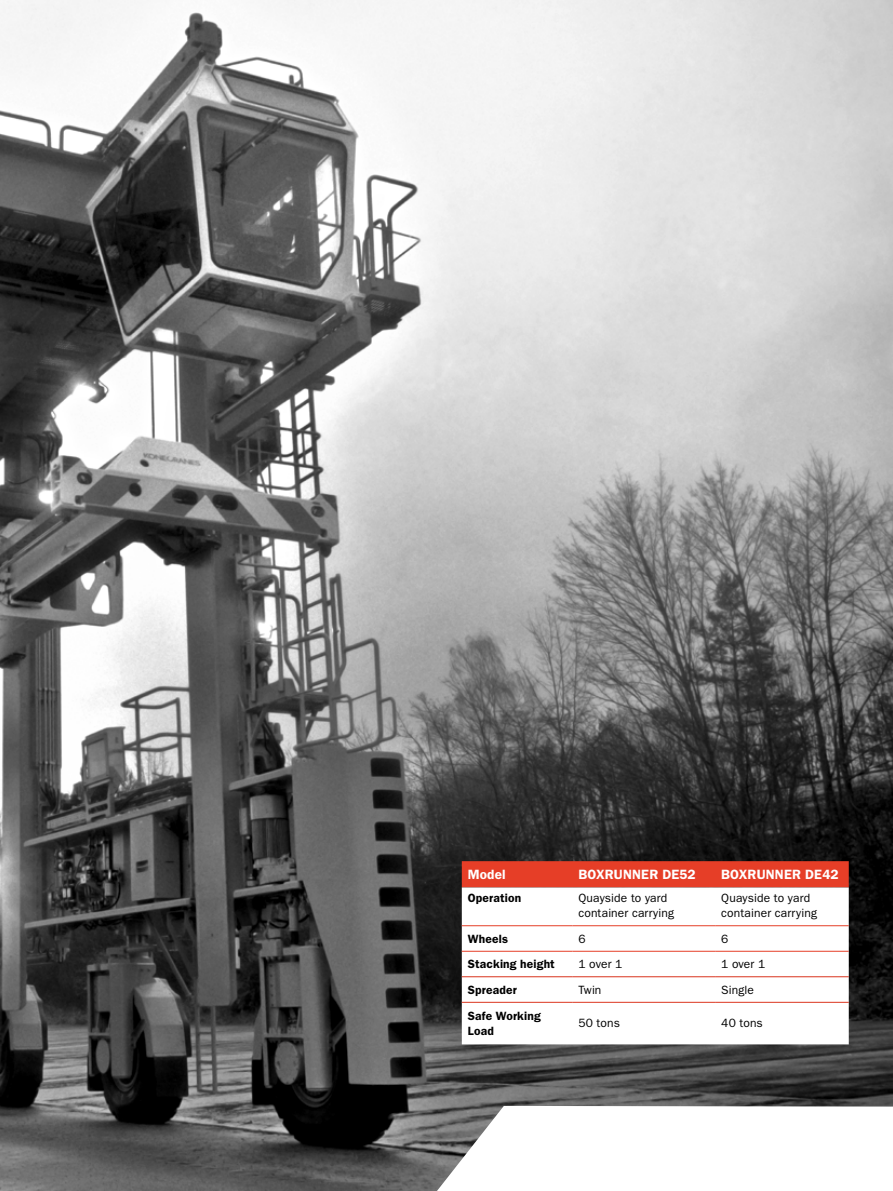
<style>
.page{position:relative;width:893px;height:1191px;background:#fff}
.page>*{position:absolute;margin:0;border:0;box-sizing:border-box;transform-origin:0 0}
.t1{font:600 13.5px "ITC Franklin Gothic Std";letter-spacing:.015em;color:#fff}
.t2{font:12px/15.8px "ITC Franklin Gothic Std";letter-spacing:.015em;color:#000}
.t3{font:600 12px/15.8px "ITC Franklin Gothic Std";letter-spacing:.015em;color:#000}
</style>
<div class="page">
<img style="left:0;top:0;width:893px;height:1191px">
<div style="left:462px;top:861px;width:387px;height:26px;background:#e63e27"></div>
<svg style="left:462px;top:887px;width:387px;height:157px"></svg>
<svg style="left:462px;top:977px;width:387px;height:25px"></svg>
<hr style="left:462px;top:925px;width:110px;height:1px;background:#e63e27">
<hr style="left:572px;top:925px;width:143px;height:1px;background:#e63e27">
<hr style="left:715px;top:925px;width:134px;height:1px;background:#e63e27">
<hr style="left:462px;top:951px;width:110px;height:1px;background:#e63e27">
<hr style="left:572px;top:951px;width:143px;height:1px;background:#e63e27">
<hr style="left:715px;top:951px;width:134px;height:1px;background:#e63e27">
<hr style="left:462px;top:976px;width:110px;height:1px;background:#e63e27">
<hr style="left:462px;top:1002px;width:110px;height:1px;background:#e63e27">
<hr style="left:572px;top:976px;width:143px;height:1px;background:#e63e27">
<hr style="left:572px;top:1002px;width:143px;height:1px;background:#e63e27">
<hr style="left:715px;top:976px;width:134px;height:1px;background:#e63e27">
<hr style="left:715px;top:1002px;width:134px;height:1px;background:#e63e27">
<svg style="left:426px;top:1106px;width:467px;height:85px"></svg>
<p class="t1" style="left:468px;top:866px;width:39px">Model</p>
<p class="t1" style="left:578px;top:866px;width:119px">BOXRUNNER DE52</p>
<p class="t1" style="left:721px;top:866px;width:119px">BOXRUNNER DE42</p>
<p class="t3" style="left:468px;top:889px;width:55px">Operation</p>
<p class="t2" style="left:578px;top:890px;width:97px">Quayside to yard container carrying</p>
<p class="t2" style="left:721px;top:890px;width:97px">Quayside to yard container carrying</p>
<p class="t3" style="left:468px;top:930px;width:42px">Wheels</p>
<p class="t2" style="left:578px;top:930px;width:9px">6</p>
<p class="t2" style="left:721px;top:930px;width:9px">6</p>
<p class="t3" style="left:468px;top:956px;width:89px">Stacking height</p>
<p class="t2" style="left:578px;top:956px;width:46px">1 over 1</p>
<p class="t2" style="left:721px;top:956px;width:46px">1 over 1</p>
<p class="t3" style="left:468px;top:981px;width:50px">Spreader</p>
<p class="t2" style="left:578px;top:981px;width:25px">Twin</p>
<p class="t2" style="left:721px;top:981px;width:34px">Single</p>
<p class="t3" style="left:468px;top:1007px;width:74px">Safe Working<br>Load</p>
<p class="t2" style="left:578px;top:1015px;width:43px">50 tons</p>
<p class="t2" style="left:721px;top:1015px;width:43px">40 tons</p>
</div>
